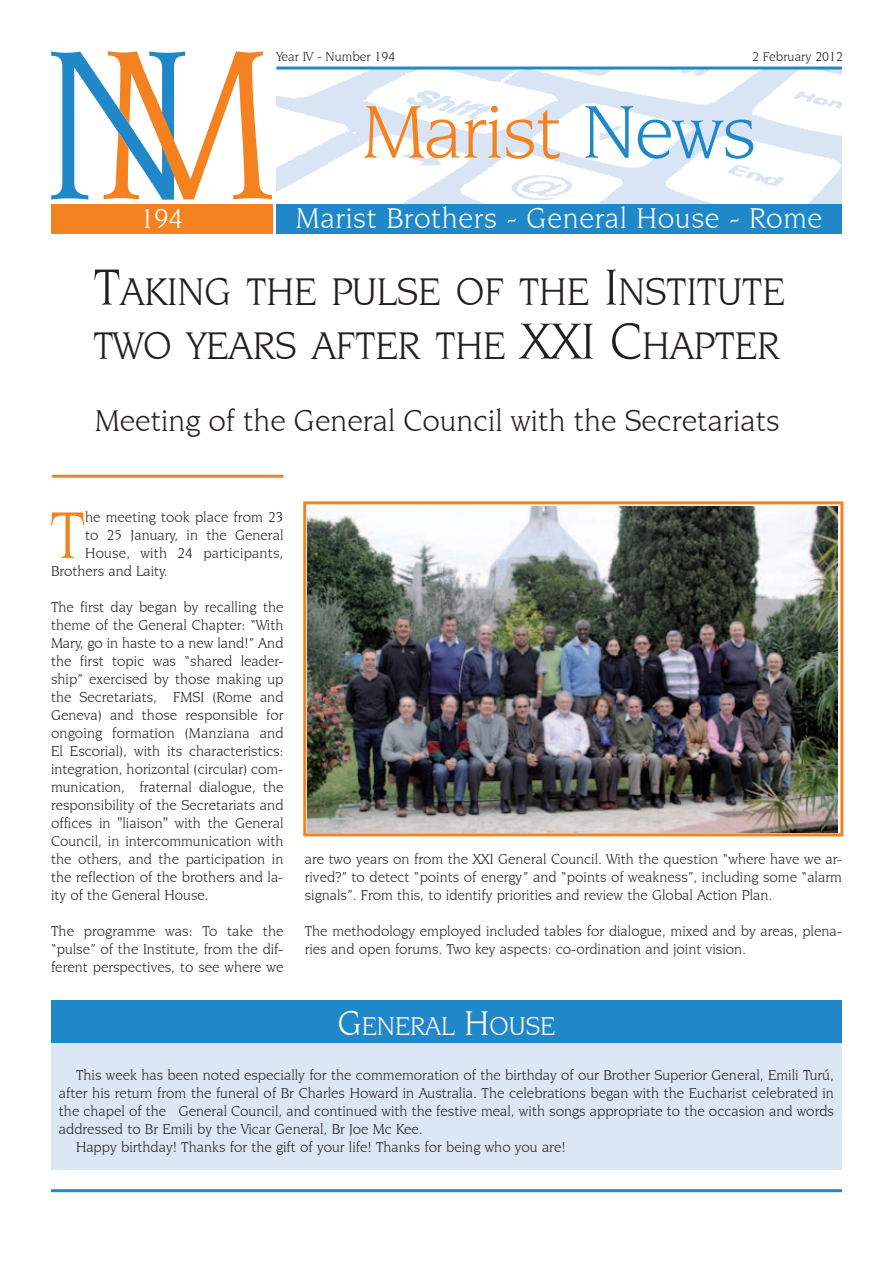
<style>
.page{position:relative;width:893px;height:1263px;background:#fff}
.page>*{position:absolute;margin:0;border:0;box-sizing:border-box;transform-origin:0 0}
.t1{font:79.5px "Novarese IT Cby BT";letter-spacing:-.015em;color:#f58220}
.t2{font:70.2px "Novarese IT Cby BT";color:#f58220}
.t3{font:40.5px/54px "Novarese IT Cby BT";color:#231f20}
.t4{font:31.5px "Novarese IT Cby BT";color:#231f20}
.t5{font:30px "Novarese IT Cby BT";letter-spacing:.02em;color:#fff}
.t6{font:28.5px "Novarese IT Cby BT";color:#fff}
.t7{font:27px "Novarese IT Cby BT";color:#fff}
.t8{font:15px/18px "Novarese IT Cby BT";color:#231f20;text-align:justify}
.t9{font:13.5px "Novarese IT Cby BT";color:#231f20}
.s1{color:#2088c9}
.s2{font-size:54px}
.s3{font-size:36px}
</style>
<div class="page">
<img style="left:276px;top:70px;width:566px;height:134px">
<hr style="left:276px;top:67px;width:566px;height:3px;background:#2088c9">
<div style="left:276px;top:204px;width:566px;height:30px;background:#2088c9"></div>
<svg style="left:51px;top:51px;width:221px;height:149px"></svg>
<hr style="left:51px;top:1189px;width:791px;height:3px;background:#2088c9">
<div style="left:51px;top:1043px;width:791px;height:126px;background:#dbe7f5"></div>
<div style="left:51px;top:204px;width:221px;height:30px;background:#f58220"></div>
<hr style="left:52px;top:475px;width:231px;height:3px;background:#f58220">
<div style="left:51px;top:1000px;width:791px;height:43px;background:#2088c9"></div>
<img style="left:307px;top:506px;width:531px;height:326px">
<div style="left:303px;top:501px;width:540px;height:335px;border:3px solid #f58220"></div>
<p class="t9" style="left:276px;top:49px;width:120px">Year IV - Number 194</p>
<p class="t9" style="left:752px;top:49px;width:92px">2 February 2012</p>
<h3 class="t6" style="left:140px;top:202px;width:45px">194</h3>
<h1 class="t1" style="left:362px;top:85px;width:396px">Marist <span class="s1">News</span></h1>
<h3 class="t5" style="left:296px;top:201px;width:528px">Marist Brothers - General House - Rome</h3>
<h3 class="t3" style="left:94px;top:264px;width:693px"><span class="s2">T</span>AKING THE PULSE OF THE <span class="s2">I</span>NSTITUTE<br>TWO YEARS AFTER THE <span class="s2">XXI C</span>HAPTER</h3>
<h3 class="t4" style="left:95px;top:402px;width:686px">Meeting of the General Council with the Secretariats</h3>
<h2 class="t2" style="left:50px;top:493px;width:37px">T</h2>
<p class="t8" style="left:85px;top:508px;width:200px">he meeting took place from 23</p>
<p class="t8" style="left:85px;top:526px;width:200px">to 25 January, in the General</p>
<p class="t8" style="left:85px;top:544px;width:200px">House, with 24 participants,</p>
<p class="t8" style="left:51px;top:562px;width:118px">Brothers and Laity.</p>
<p class="t8" style="left:51px;top:598px;width:234px">The first day began by recalling the theme of the General Chapter: “With Mary, go in haste to a new land!” And the first topic was “shared leader&shy;ship” exercised by those making up the Secretariats, FMSI (Rome and Geneva) and those responsible for ongoing formation (Manziana and El Escorial), with its characteristics: integration, horizontal (circular) com&shy;munication, fraternal dialogue, the responsibility of the Secretariats and offices in "liaison" with the General Council, in intercommunication with the others, and the participation in the reflection of the brothers and la&shy;ity of the General House.</p>
<p class="t8" style="left:51px;top:922px;width:234px">The programme was: To take the “pulse” of the Institute, from the dif&shy;ferent perspectives, to see where we</p>
<p class="t8" style="left:305px;top:850px;width:539px">are two years on from the XXI General Council. With the question “where have we ar&shy;rived?” to detect “points of energy” and “points of weakness”, including some “alarm signals”. From this, to identify priorities and review the Global Action Plan.</p>
<p class="t8" style="left:305px;top:922px;width:539px">The methodology employed included tables for dialogue, mixed and by areas, plena&shy;ries and open forums. Two key aspects: co-ordination and joint vision.</p>
<h3 class="t7" style="left:338px;top:1010px;width:219px"><span class="s3">G</span>ENERAL <span class="s3">H</span>OUSE</h3>
<p class="t8" style="left:76px;top:1066px;width:759px">This week has been noted especially for the commemoration of the birthday of our Brother Superior General, Emili Turú,</p>
<p class="t8" style="left:59px;top:1084px;width:776px">after his return from the funeral of Br Charles Howard in Australia. The celebrations began with the Eucharist celebrated in</p>
<p class="t8" style="left:59px;top:1102px;width:776px">the chapel of the General Council, and continued with the festive meal, with songs appropriate to the occasion and words</p>
<p class="t8" style="left:59px;top:1120px;width:365px">addressed to Br Emili by the Vicar General, Br Joe Mc Kee.</p>
<p class="t8" style="left:76px;top:1138px;width:491px">Happy birthday! Thanks for the gift of your life! Thanks for being who you are!</p>
</div>
